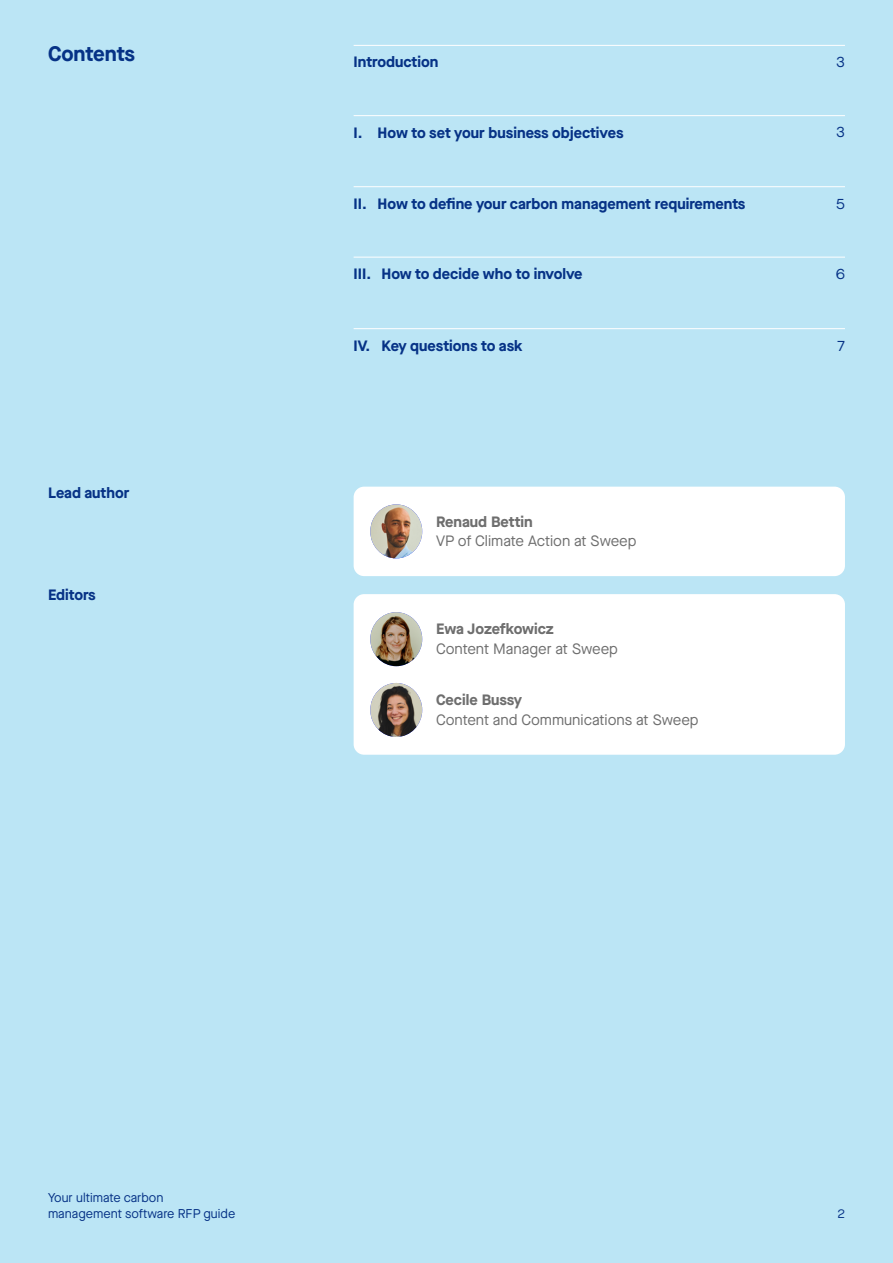
<style>
.page{position:relative;width:893px;height:1263px;background:#bbe5f5}
.page>*{position:absolute;margin:0;border:0;box-sizing:border-box;transform-origin:0 0}
.t1{font:700 21px "Maison Neue";letter-spacing:-.005em;color:#063286}
.t2{font:700 15px "Maison Neue";color:#063286}
.t3{font:15px "Maison Neue";color:#6e6e6e}
.t4{font:700 15px "Maison Neue";color:#6e6e6e}
.t5{font:15px "Maison Neue";color:#063286}
.t6{font:12.75px/15.8px "Maison Neue";color:#063286}
</style>
<div class="page">
<hr style="left:354px;top:45px;width:491px;height:1px;background:#fff">
<hr style="left:354px;top:186px;width:491px;height:1px;background:#fff">
<hr style="left:354px;top:115px;width:491px;height:1px;background:#fff">
<hr style="left:354px;top:257px;width:491px;height:1px;background:#fff">
<hr style="left:354px;top:328px;width:491px;height:1px;background:#fff">
<div style="left:354px;top:487px;width:491px;height:89px;background:#fff;border-radius:10px"></div>
<img style="left:370px;top:504px;width:52px;height:54px">
<div style="left:354px;top:594px;width:491px;height:161px;background:#fff;border-radius:10px"></div>
<img style="left:370px;top:683px;width:52px;height:54px">
<img style="left:370px;top:612px;width:52px;height:54px">
<h1 class="t1" style="left:48px;top:39px;width:88px">Contents</h1>
<p class="t2" style="left:48px;top:482px;width:83px">Lead author</p>
<p class="t2" style="left:48px;top:584px;width:49px">Editors</p>
<p class="t2" style="left:354px;top:51px;width:86px">Introduction</p>
<p class="t2" style="left:354px;top:122px;width:271px">I. How to set your business objectives</p>
<p class="t2" style="left:354px;top:193px;width:393px">II. How to define your carbon management requirements</p>
<p class="t2" style="left:354px;top:263px;width:231px">III. How to decide who to involve</p>
<p class="t2" style="left:354px;top:335px;width:170px">IV. Key questions to ask</p>
<p class="t4" style="left:436px;top:511px;width:98px">Renaud Bettin</p>
<p class="t3" style="left:436px;top:531px;width:202px">VP of Climate Action at Sweep</p>
<p class="t4" style="left:436px;top:618px;width:119px">Ewa Jozefkowicz</p>
<p class="t3" style="left:436px;top:639px;width:183px">Content Manager at Sweep</p>
<p class="t4" style="left:436px;top:689px;width:88px">Cecile Bussy</p>
<p class="t3" style="left:436px;top:710px;width:264px">Content and Communications at Sweep</p>
<p class="t5" style="left:836px;top:52px;width:10px">3</p>
<p class="t5" style="left:836px;top:122px;width:10px">3</p>
<p class="t5" style="left:836px;top:193px;width:10px">5</p>
<p class="t5" style="left:836px;top:264px;width:11px">6</p>
<p class="t5" style="left:837px;top:335px;width:9px">7</p>
<p class="t6" style="left:48px;top:1190px;width:189px">Your ultimate carbon management software RFP guide</p>
<p class="t6" style="left:837px;top:1205px;width:9px">2</p>
</div>
